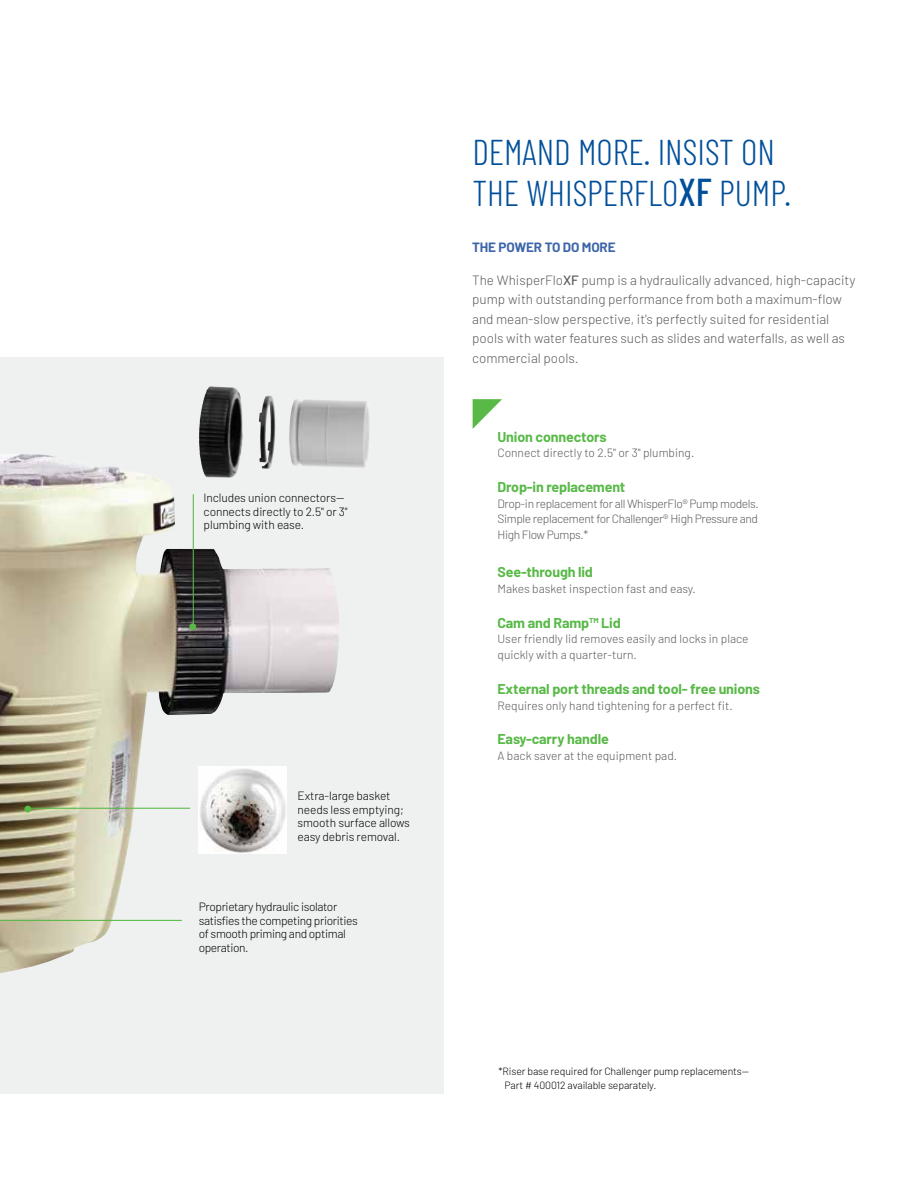
<style>
.page{position:relative;width:918px;height:1188px;background:#fff}
.page>*{position:absolute;margin:0;border:0;box-sizing:border-box;transform-origin:0 0}
.t1{font:300 36px/40.5px "Barlow Condensed";color:#004f9a}
.t2{font:700 14.25px "Barlow";letter-spacing:-.01em;color:#58b947}
.t3{font:300 13.5px/19.5px "Barlow";color:#58595b}
.t4{font:700 13.5px "Barlow";letter-spacing:-.01em;color:#3c64a8}
.t5{font:300 12px/15.8px "Barlow";color:#58595b;text-align:justify}
.t6{font:300 12px/13.5px "Barlow";letter-spacing:-.02em;color:#000}
.t7{font:300 10.5px/13.5px "Barlow";letter-spacing:-.01em;color:#000}
.s1{font-weight:500;font-size:39px}
.s2{font-weight:500}
</style>
<div class="page">
<div style="left:0;top:357px;width:444px;height:737px;background:#eff0f0"></div>
<img style="left:0;top:454px;width:339px;height:519px">
<svg style="left:473px;top:399px;width:29px;height:30px"></svg>
<img style="left:199px;top:386px;width:77px;height:92px">
<img style="left:289px;top:399px;width:81px;height:69px">
<img style="left:198px;top:767px;width:89px;height:87px">
<div style="left:189px;top:623px;width:7px;height:7px;background:#58b947;border-radius:50%"></div>
<hr style="left:193px;top:494px;width:1px;height:132px;background:#58b947">
<hr style="left:28px;top:808px;width:162px;height:1px;background:#58b947">
<div style="left:24px;top:806px;width:7px;height:7px;background:#58b947;border-radius:50%"></div>
<hr style="left:0;top:920px;width:182px;height:1px;background:#58b947">
<p class="t6" style="left:204px;top:490px;width:146px">Includes union connectors— connects directly to 2.5" or 3" plumbing with ease.</p>
<p class="t6" style="left:298px;top:788px;width:114px">Extra-large basket needs less emptying; smooth surface allows easy debris removal.</p>
<p class="t6" style="left:199px;top:899px;width:161px">Proprietary hydraulic isolator satisfies the competing priorities of smooth priming and optimal operation.</p>
<h1 class="t1" style="left:472px;top:130px;width:320px">DEMAND MORE. INSIST ON<br>THE WHISPERFLO<span class="s1">XF</span> PUMP.</h1>
<p class="t4" style="left:472px;top:237px;width:145px">THE POWER TO DO MORE</p>
<p class="t3" style="left:472px;top:269px;width:385px">The WhisperFlo<span class="s2">XF</span> pump is a hydraulically advanced, high-capacity pump with outstanding performance from both a maximum-flow and mean-slow perspective, it's perfectly suited for residential pools with water features such as slides and waterfalls, as well as commercial pools.</p>
<p class="t2" style="left:497px;top:426px;width:111px">Union connectors</p>
<p class="t5" style="left:497px;top:445px;width:198px">Connect directly to 2.5" or 3" plumbing.</p>
<p class="t2" style="left:497px;top:476px;width:129px">Drop-in replacement</p>
<p class="t5" style="left:497px;top:495px;width:263px">Drop-in replacement for all WhisperFlo® Pump models.<br>Simple replacement for Challenger® High Pressure and High Flow Pumps.*</p>
<p class="t2" style="left:497px;top:561px;width:97px">See-through lid</p>
<p class="t5" style="left:497px;top:580px;width:200px">Makes basket inspection fast and easy.</p>
<p class="t2" style="left:497px;top:612px;width:125px">Cam and Ramp™ Lid</p>
<p class="t5" style="left:497px;top:630px;width:253px">User friendly lid removes easily and locks in place quickly with a quarter-turn.</p>
<p class="t2" style="left:497px;top:678px;width:264px">External port threads and tool- free unions</p>
<p class="t5" style="left:497px;top:697px;width:237px">Requires only hand tightening for a perfect fit.</p>
<p class="t2" style="left:497px;top:729px;width:113px">Easy-carry handle</p>
<p class="t5" style="left:497px;top:747px;width:181px">A back saver at the equipment pad.</p>
<p class="t7" style="left:504px;top:1064px;width:246px;text-indent:-6px">*Riser base required for Challenger pump replacements—<br>Part # 400012 available separately.</p>
</div>
